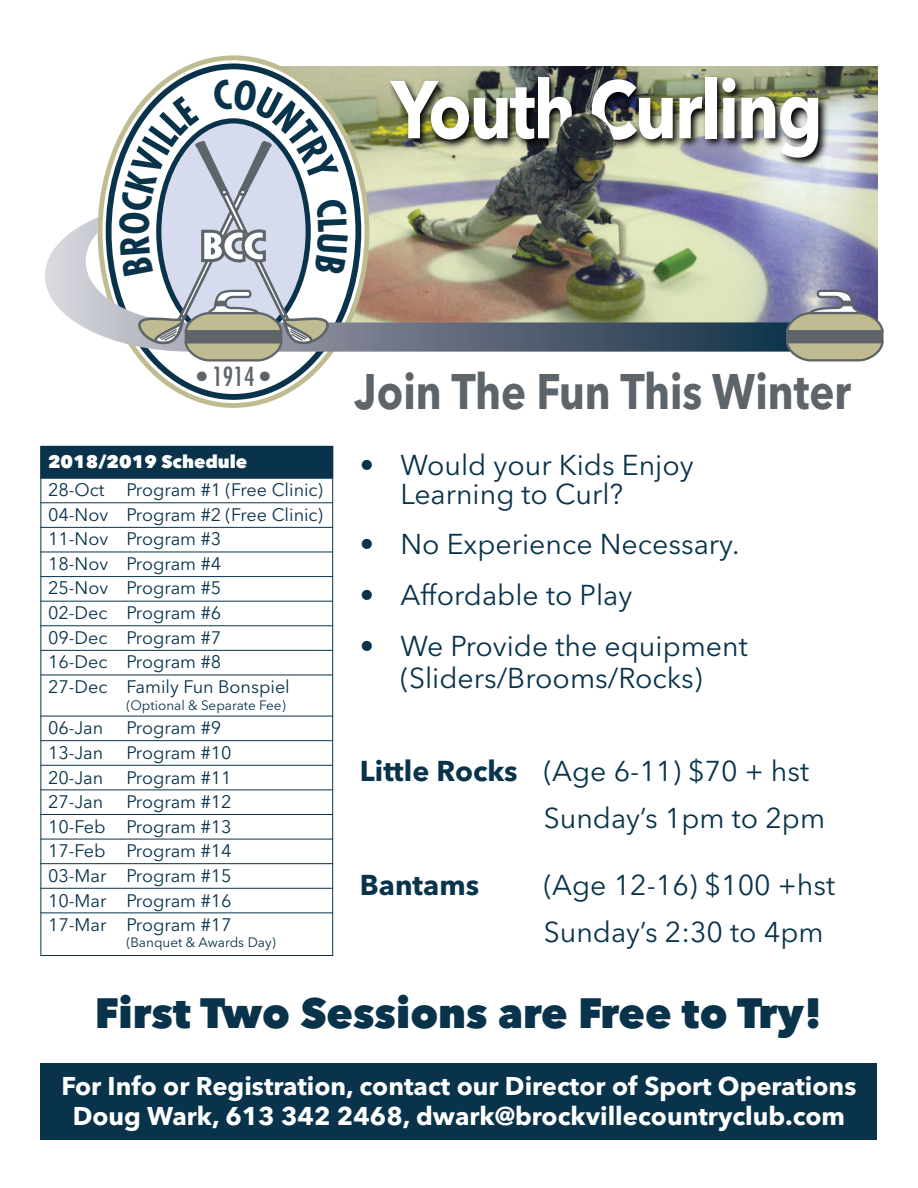
<style>
.page{position:relative;width:918px;height:1188px;background:#fff}
.page>*{position:absolute;margin:0;border:0;box-sizing:border-box;transform-origin:0 0}
.t1{font:700 81px "Avenir Next";letter-spacing:-.03em;color:#fff;scale:.85 1}
.t2{font:700 49.5px "Avenir Next";color:#5d646a;scale:.85 1}
.t3{font:800 42px "Avenir Next";color:#09334b}
.t4{font:28.5px "Avenir Next";color:#09334b}
.t5{font:700 28.5px "Avenir Next";color:#09334b}
.t6{font:condensed 25.65px "Futura";color:#5d646a}
.t7{font:700 25.5px "Avenir Next";color:#fff}
.t8{font:18px "Avenir Next";color:#09334b}
.t9{font:800 18px "Avenir Next";color:#fff}
.t10{font:13.5px "Avenir Next";color:#09334b}
.s1{font-weight:700}
</style>
<div class="page">
<div style="left:41px;top:447px;width:291px;height:30px;background:#09334b"></div>
<div style="left:40px;top:446px;width:293px;height:32px;border:1px solid #09334b"></div>
<img style="left:795px;top:239px;width:83px;height:50px">
<div style="left:40px;top:1064px;width:838px;height:76px;background:#09334b"></div>
<svg style="left:142px;top:363px;width:183px;height:40px"></svg>
<img style="left:45px;top:222px;width:750px;height:130px">
<svg style="left:785px;top:289px;width:99px;height:45px"></svg>
<svg style="left:785px;top:340px;width:99px;height:22px"></svg>
<div style="left:787px;top:331px;width:95px;height:11px;background:#5d646a"></div>
<div style="left:786px;top:330px;width:98px;height:13px;border:2px solid #5d646a"></div>
<img style="left:409px;top:66px;width:469px;height:173px">
<img style="left:409px;top:158px;width:119px;height:62px">
<div style="left:40px;top:446px;width:293px;height:510px;border:1px solid #09334b"></div>
<hr style="left:40px;top:478px;width:293px;height:1px;background:#09334b">
<hr style="left:40px;top:502px;width:293px;height:1px;background:#09334b">
<hr style="left:40px;top:527px;width:293px;height:1px;background:#09334b">
<hr style="left:40px;top:552px;width:293px;height:1px;background:#09334b">
<hr style="left:40px;top:576px;width:293px;height:1px;background:#09334b">
<hr style="left:40px;top:601px;width:293px;height:1px;background:#09334b">
<hr style="left:40px;top:625px;width:293px;height:1px;background:#09334b">
<hr style="left:40px;top:650px;width:293px;height:1px;background:#09334b">
<hr style="left:40px;top:675px;width:293px;height:1px;background:#09334b">
<hr style="left:40px;top:716px;width:293px;height:1px;background:#09334b">
<hr style="left:40px;top:740px;width:293px;height:1px;background:#09334b">
<hr style="left:40px;top:765px;width:293px;height:1px;background:#09334b">
<hr style="left:40px;top:789px;width:293px;height:1px;background:#09334b">
<hr style="left:40px;top:814px;width:293px;height:1px;background:#09334b">
<hr style="left:40px;top:839px;width:293px;height:1px;background:#09334b">
<hr style="left:40px;top:863px;width:293px;height:1px;background:#09334b">
<hr style="left:40px;top:888px;width:293px;height:1px;background:#09334b">
<hr style="left:40px;top:912px;width:293px;height:1px;background:#09334b">
<svg style="left:87px;top:55px;width:322px;height:308px"></svg>
<p class="t1" style="left:391px;top:77px;width:509px">Youth Curling</p>
<p class="t6" style="left:197px;top:365px;width:75px">• 1914 •</p>
<p class="t2" style="left:355px;top:372px;width:586px">Join The Fun This Winter</p>
<p class="t9" style="left:48px;top:452px;width:201px">2018/2019 Schedule</p>
<p class="t8" style="left:48px;top:482px;width:277px">28-Oct Program #1 (Free Clinic)</p>
<p class="t8" style="left:48px;top:507px;width:277px">04-Nov Program #2 (Free Clinic)</p>
<p class="t8" style="left:48px;top:532px;width:175px">11-Nov Program #3</p>
<p class="t8" style="left:48px;top:556px;width:175px">18-Nov Program #4</p>
<p class="t8" style="left:48px;top:581px;width:175px">25-Nov Program #5</p>
<p class="t8" style="left:48px;top:605px;width:175px">02-Dec Program #6</p>
<p class="t8" style="left:48px;top:630px;width:175px">09-Dec Program #7</p>
<p class="t8" style="left:48px;top:655px;width:175px">16-Dec Program #8</p>
<p class="t8" style="left:48px;top:679px;width:243px">27-Dec Family Fun Bonspiel</p>
<p class="t10" style="left:126px;top:700px;width:161px">(Optional &amp; Separate Fee)</p>
<p class="t8" style="left:48px;top:721px;width:57px">06-Jan</p>
<p class="t8" style="left:126px;top:721px;width:96px">Program #9</p>
<p class="t8" style="left:48px;top:745px;width:57px">13-Jan</p>
<p class="t8" style="left:126px;top:745px;width:107px">Program #10</p>
<p class="t8" style="left:48px;top:770px;width:57px">20-Jan</p>
<p class="t8" style="left:126px;top:770px;width:107px">Program #11</p>
<p class="t8" style="left:48px;top:795px;width:57px">27-Jan</p>
<p class="t8" style="left:126px;top:795px;width:107px">Program #12</p>
<p class="t8" style="left:48px;top:819px;width:185px">10-Feb Program #13</p>
<p class="t8" style="left:48px;top:844px;width:185px">17-Feb Program #14</p>
<p class="t8" style="left:48px;top:868px;width:185px">03-Mar Program #15</p>
<p class="t8" style="left:48px;top:893px;width:185px">10-Mar Program #16</p>
<p class="t8" style="left:48px;top:918px;width:185px">17-Mar Program #17</p>
<p class="t10" style="left:126px;top:937px;width:151px">(Banquet &amp; Awards Day)</p>
<p class="t4" style="left:360px;top:453px;width:335px">• Would your Kids Enjoy</p>
<p class="t4" style="left:400px;top:482px;width:224px">Learning to Curl?</p>
<p class="t4" style="left:360px;top:533px;width:381px">• No Experience Necessary.</p>
<p class="t4" style="left:360px;top:584px;width:274px">• Affordable to Play</p>
<p class="t4" style="left:360px;top:634px;width:389px">• We Provide the equipment</p>
<p class="t4" style="left:400px;top:666px;width:303px">(Sliders/Brooms/Rocks)</p>
<p class="t4" style="left:360px;top:760px;width:451px"><span class="s1">Little Rocks</span> (Age 6-11) $70 + hst</p>
<p class="t4" style="left:544px;top:807px;width:283px">Sunday’s 1pm to 2pm</p>
<p class="t5" style="left:360px;top:874px;width:121px">Bantams</p>
<p class="t4" style="left:544px;top:874px;width:293px">(Age 12-16) $100 +hst</p>
<p class="t4" style="left:544px;top:921px;width:281px">Sunday’s 2:30 to 4pm</p>
<p class="t3" style="left:95px;top:988px;width:729px">First Two Sessions are Free to Try!</p>
<p class="t7" style="left:62px;top:1076px;width:796px">For Info or Registration, contact our Director of Sport Operations</p>
<p class="t7" style="left:73px;top:1106px;width:774px">Doug Wark, 613 342 2468, dwark@brockvillecountryclub.com</p>
</div>
